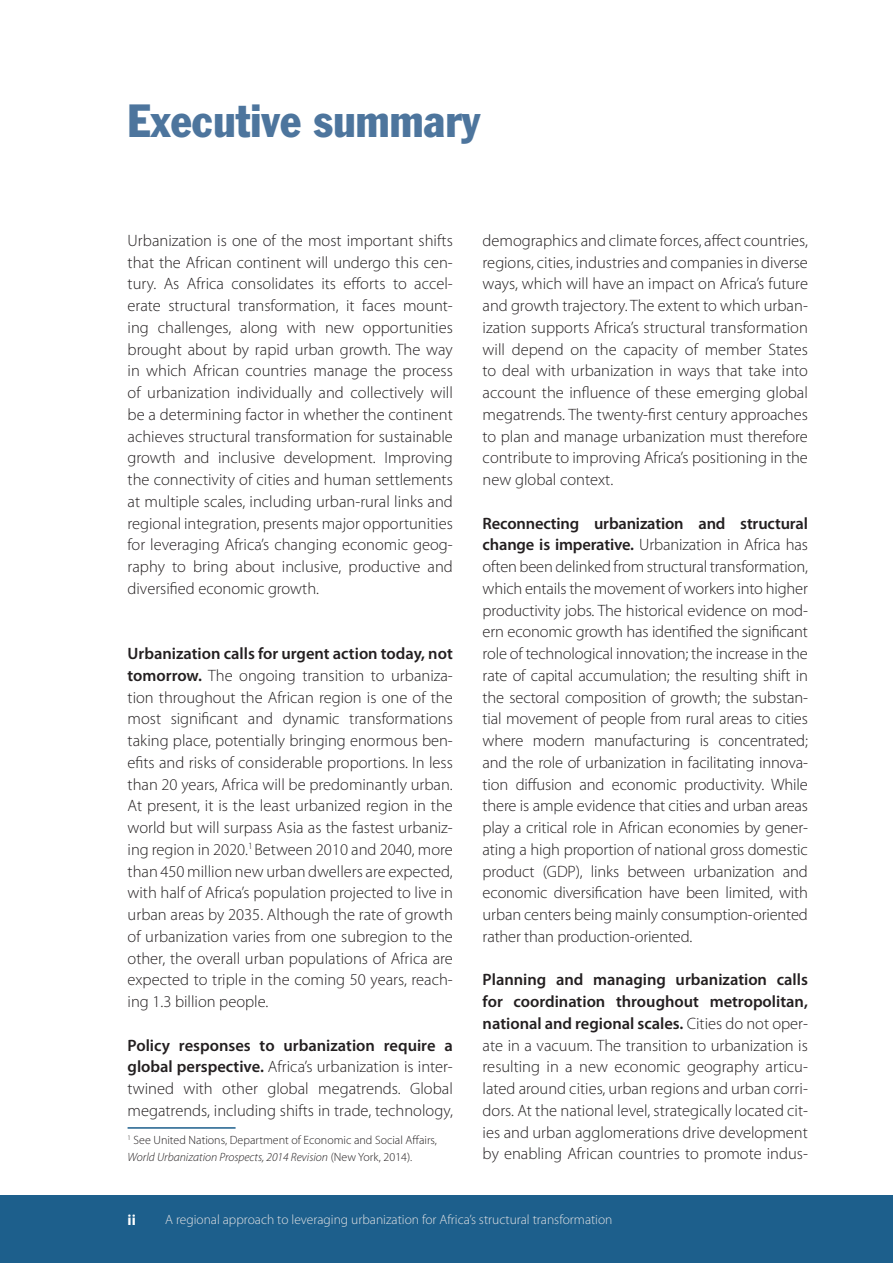
<style>
.page{position:relative;width:893px;height:1263px;background:#fff}
.page>*{position:absolute;margin:0;border:0;box-sizing:border-box;transform-origin:0 0}
._06_Heading_1_2{font:condensed 45.75px "Franklin Gothic Std";color:#4d759d}
._01_BodyText{font:300 16.5px/21.8px "Myriad Pro";color:#231f20;text-align:justify}
.t1{font:700 15px "Myriad Pro";color:#fff}
.t2{font:300 13.5px "Myriad Pro";color:#e0e1e3}
._15_Footnote{font:300 12px/16.5px "Myriad Pro";color:#231f20}
.s1{font-weight:600}
.s2{font-style:italic}
</style>
<div class="page">
<div style="left:0;top:1196px;width:893px;height:67px;background:#1d5f8c"></div>
<hr style="left:128px;top:1127px;width:108px;height:2px;background:#1d5f8c">
<p class="_06_Heading_1_2" style="left:128px;top:93px;width:354px">Executive summary</p>
<p class="_01_BodyText" style="left:128px;top:229px;width:327px">Urbanization is one of the most important shifts that the African continent will undergo this cen&shy;tury. As Africa consolidates its efforts to accel&shy;erate structural transformation, it faces mount&shy;ing challenges, along with new opportunities brought about by rapid urban growth. The way in which African countries manage the process of urbanization individually and collectively will be a determining factor in whether the continent achieves structural transformation for sustainable growth and inclusive development. Improving the connectivity of cities and human settlements at multiple scales, including urban-rural links and regional integration, presents major opportunities for leveraging Africa’s changing economic geog&shy;raphy to bring about inclusive, productive and diversified economic growth.</p>
<p class="_01_BodyText" style="left:128px;top:643px;width:327px"><span class="s1">Urbanization calls for urgent action today, not tomorrow.</span> The ongoing transition to urbaniza&shy;tion throughout the African region is one of the most significant and dynamic transformations taking place, potentially bringing enormous ben&shy;efits and risks of considerable proportions. In less than 20 years, Africa will be predominantly urban.<br>At present, it is the least urbanized region in the world but will surpass Asia as the fastest urbaniz&shy;ing region in 2020.<sup>1</sup> Between 2010 and 2040, more than 450 million new urban dwellers are expected, with half of Africa’s population projected to live in urban areas by 2035. Although the rate of growth of urbanization varies from one subregion to the other, the overall urban populations of Africa are expected to triple in the coming 50 years, reach&shy;ing 1.3 billion people.</p>
<p class="_01_BodyText" style="left:128px;top:1034px;width:327px"><span class="s1">Policy responses to urbanization require a global perspective.</span> Africa’s urbanization is inter&shy;twined with other global megatrends. Global megatrends, including shifts in trade, technology,</p>
<p class="_15_Footnote" style="left:128px;top:1132px;width:311px"><sup>1</sup> See United Nations, Department of Economic and Social Affairs,<br><span class="s2">World Urbanization Prospects, 2014 Revision</span> (New York, 2014).</p>
<p class="_01_BodyText" style="left:483px;top:229px;width:327px">demographics and climate forces, affect countries, regions, cities, industries and companies in diverse ways, which will have an impact on Africa’s future and growth trajectory. The extent to which urban&shy;ization supports Africa’s structural transformation will depend on the capacity of member States to deal with urbanization in ways that take into account the influence of these emerging global megatrends. The twenty-first century approaches to plan and manage urbanization must therefore contribute to improving Africa’s positioning in the new global context.</p>
<p class="_01_BodyText" style="left:483px;top:512px;width:327px"><span class="s1">Reconnecting urbanization and structural change is imperative.</span> Urbanization in Africa has often been delinked from structural transformation, which entails the movement of workers into higher productivity jobs. The historical evidence on mod&shy;ern economic growth has identified the significant role of technological innovation; the increase in the rate of capital accumulation; the resulting shift in the sectoral composition of growth; the substan&shy;tial movement of people from rural areas to cities where modern manufacturing is concentrated; and the role of urbanization in facilitating innova&shy;tion diffusion and economic productivity. While there is ample evidence that cities and urban areas play a critical role in African economies by gener&shy;ating a high proportion of national gross domestic product (GDP), links between urbanization and economic diversification have been limited, with urban centers being mainly consumption-oriented rather than production-oriented.</p>
<p class="_01_BodyText" style="left:483px;top:969px;width:327px"><span class="s1">Planning and managing urbanization calls for coordination throughout metropolitan, national and regional scales.</span> Cities do not oper&shy;ate in a vacuum. The transition to urbanization is resulting in a new economic geography articu&shy;lated around cities, urban regions and urban corri&shy;dors. At the national level, strategically located cit&shy;ies and urban agglomerations drive development by enabling African countries to promote indus-</p>
<p class="t1" style="left:128px;top:1210px;width:10px">ii</p>
<p class="t2" style="left:165px;top:1212px;width:449px">A regional approach to leveraging urbanization for Africa’s structural transformation</p>
</div>
